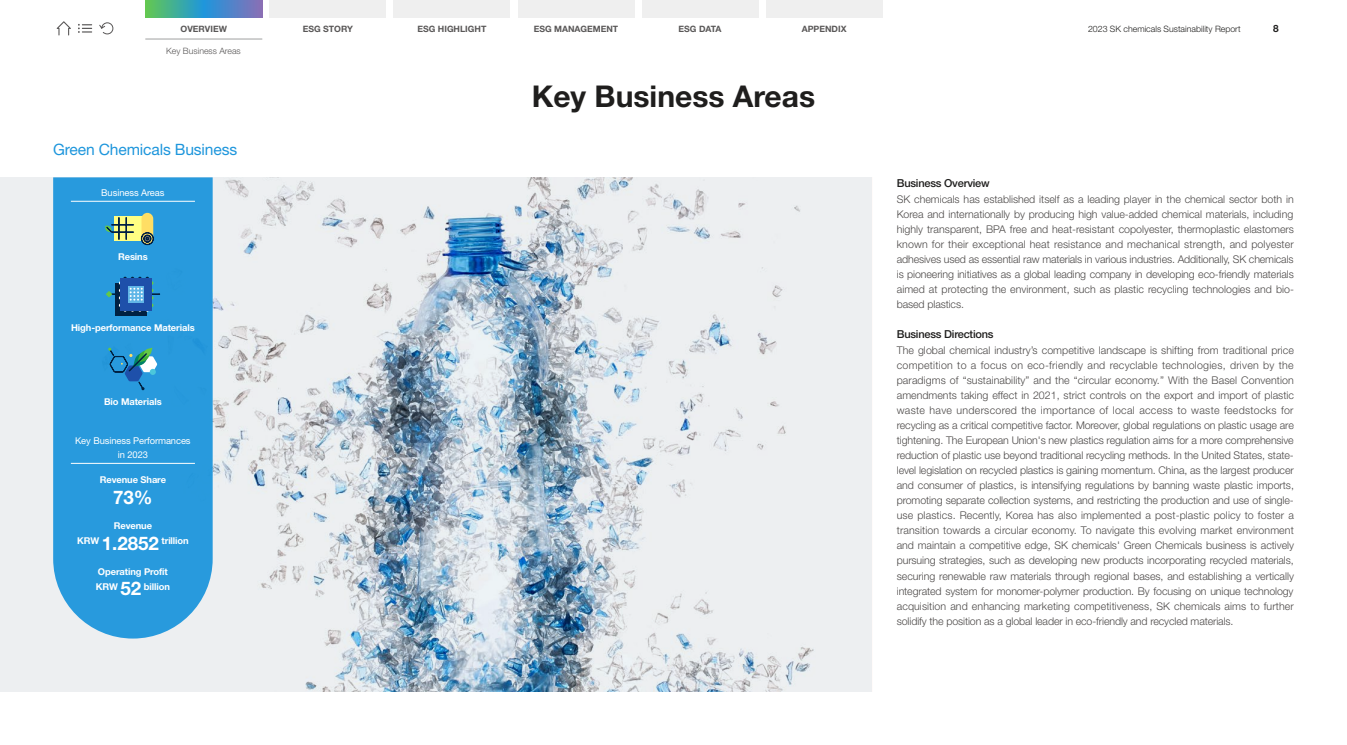
<style>
.page{position:relative;width:1347px;height:745px;background:#fff}
.page>*{position:absolute;margin:0;border:0;box-sizing:border-box;transform-origin:0 0}
.t1{font:700 30px "Helvetica Neue";color:#1f1e1d}
.t2{font:700 18.75px "Helvetica Neue";color:#fff}
.t3{font:15.62px "Helvetica Neue";letter-spacing:-.01em;color:#1e96dc}
.t4{font:500 11px "Helvetica Neue";letter-spacing:-.02em;color:#1f1e1d}
.t5{font:300 10.62px/15px "Helvetica Neue";letter-spacing:-.01em;color:#4c4948;text-align:justify}
.t6{font:700 10px "Helvetica Neue";color:#1f1e1d}
.t7{font:700 9.38px/14.8px "Helvetica Neue";letter-spacing:-.01em;color:#fff;text-align:center}
.t8{font:9.38px/13.8px "Helvetica Neue";letter-spacing:-.01em;color:#fff;text-align:center}
.t9{font:700 8.75px "Helvetica Neue";color:#595757}
.t10{font:300 8.75px "Helvetica Neue";color:#1f1e1d}
.t11{font:300 8.75px "Helvetica Neue";color:#595757}
.s1{font-size:18.75px}
</style>
<div class="page">
<svg style="left:0;top:177px;width:872px;height:514px;background:#d3dce2"></svg>
<div style="left:53px;top:177px;width:160px;height:461px;background:#289add"></div>
<hr style="left:71px;top:201px;width:124px;height:1px;background:#fff">
<hr style="left:71px;top:462px;width:124px;height:1px;background:#fff">
<div style="left:114px;top:216px;width:35px;height:25px;background:#ffff82"></div>
<div style="left:141px;top:213px;width:12px;height:31px;background:#ffde64;border-radius:6px"></div>
<svg style="left:105px;top:217px;width:29px;height:22px"></svg>
<svg style="left:141px;top:232px;width:13px;height:13px"></svg>
<svg style="left:108px;top:347px;width:49px;height:43px;background:#3794c4"></svg>
<div style="left:115px;top:283px;width:32px;height:32px;background:#002142"></div>
<svg style="left:106px;top:276px;width:54px;height:35px;background:#2e78b9"></svg>
<svg style="left:57px;top:21px;width:14px;height:14px"></svg>
<svg style="left:78px;top:24px;width:14px;height:9px"></svg>
<svg style="left:99px;top:22px;width:15px;height:13px"></svg>
<div style="left:269px;top:0;width:117px;height:18px;background:#efefef"></div>
<hr style="left:145px;top:39px;width:117px;height:1px;background:#9fa0a0">
<div style="left:393px;top:0;width:117px;height:18px;background:#efefef"></div>
<svg style="left:145px;top:0;width:117px;height:18px;background:#4a99ae"></svg>
<div style="left:517px;top:0;width:117px;height:18px;background:#efefef"></div>
<div style="left:641px;top:0;width:117px;height:18px;background:#efefef"></div>
<div style="left:765px;top:0;width:117px;height:18px;background:#efefef"></div>
<p class="t9" style="left:181px;top:23px;width:48px">OVERVIEW</p>
<p class="t9" style="left:303px;top:23px;width:52px">ESG STORY</p>
<p class="t9" style="left:417px;top:23px;width:70px">ESG HIGHLIGHT</p>
<p class="t9" style="left:533px;top:23px;width:86px">ESG MANAGEMENT</p>
<p class="t10" style="left:1088px;top:23px;width:154px">2023 SK chemicals Sustainability Report</p>
<p class="t6" style="left:1273px;top:22px;width:7px">8</p>
<p class="t11" style="left:166px;top:45px;width:76px">Key Business Areas</p>
<p class="t9" style="left:678px;top:23px;width:44px">ESG DATA</p>
<p class="t9" style="left:801px;top:23px;width:46px">APPENDIX</p>
<h3 class="t3" style="left:53px;top:140px;width:185px">Green Chemicals Business</h3>
<p class="t8" style="left:101px;top:185px;width:65px">Business Areas</p>
<p class="t7" style="left:118px;top:249px;width:31px">Resins</p>
<p class="t7" style="left:71px;top:320px;width:125px">High-performance Materials</p>
<p class="t7" style="left:104px;top:394px;width:59px">Bio Materials</p>
<p class="t8" style="left:75px;top:434px;width:117px">Key Business Performances in 2023</p>
<p class="t7" style="left:100px;top:472px;width:68px">Revenue Share</p>
<h2 class="t2" style="left:113px;top:485px;width:41px">73%</h2>
<p class="t7" style="left:77px;top:518px;width:113px">Revenue<br>KRW <span class="s1">1.2852</span> trillion</p>
<p class="t7" style="left:96px;top:563px;width:76px;text-align:left">Operating Profit<br>KRW <span class="s1">52</span> billion</p>
<h1 class="t1" style="left:532px;top:78px;width:285px">Key Business Areas</h1>
<p class="t4" style="left:896px;top:176px;width:94px">Business Overview</p>
<p class="t5" style="left:896px;top:191px;width:399px">SK chemicals has established itself as a leading player in the chemical sector both in Korea and internationally by producing high value-added chemical materials, including highly transparent, BPA free and heat-resistant copolyester, thermoplastic elastomers known for their exceptional heat resistance and mechanical strength, and polyester adhesives used as essential raw materials in various industries. Additionally, SK chemicals is pioneering initiatives as a global leading company in developing eco-friendly materials aimed at protecting the environment, such as plastic recycling technologies and bio&shy;based plastics.</p>
<p class="t4" style="left:896px;top:327px;width:98px">Business Directions</p>
<p class="t5" style="left:896px;top:342px;width:399px">The global chemical industry’s competitive landscape is shifting from traditional price competition to a focus on eco-friendly and recyclable technologies, driven by the paradigms of “sustainability” and the “circular economy.” With the Basel Convention amendments taking effect in 2021, strict controls on the export and import of plastic waste have underscored the importance of local access to waste feedstocks for recycling as a critical competitive factor. Moreover, global regulations on plastic usage are tightening. The European Union's new plastics regulation aims for a more comprehensive reduction of plastic use beyond traditional recycling methods. In the United States, state&shy;level legislation on recycled plastics is gaining momentum. China, as the largest producer and consumer of plastics, is intensifying regulations by banning waste plastic imports, promoting separate collection systems, and restricting the production and use of single&shy;use plastics. Recently, Korea has also implemented a post-plastic policy to foster a transition towards a circular economy. To navigate this evolving market environment and maintain a competitive edge, SK chemicals' Green Chemicals business is actively pursuing strategies, such as developing new products incorporating recycled materials, securing renewable raw materials through regional bases, and establishing a vertically integrated system for monomer-polymer production. By focusing on unique technology acquisition and enhancing marketing competitiveness, SK chemicals aims to further solidify the position as a global leader in eco-friendly and recycled materials.</p>
</div>
